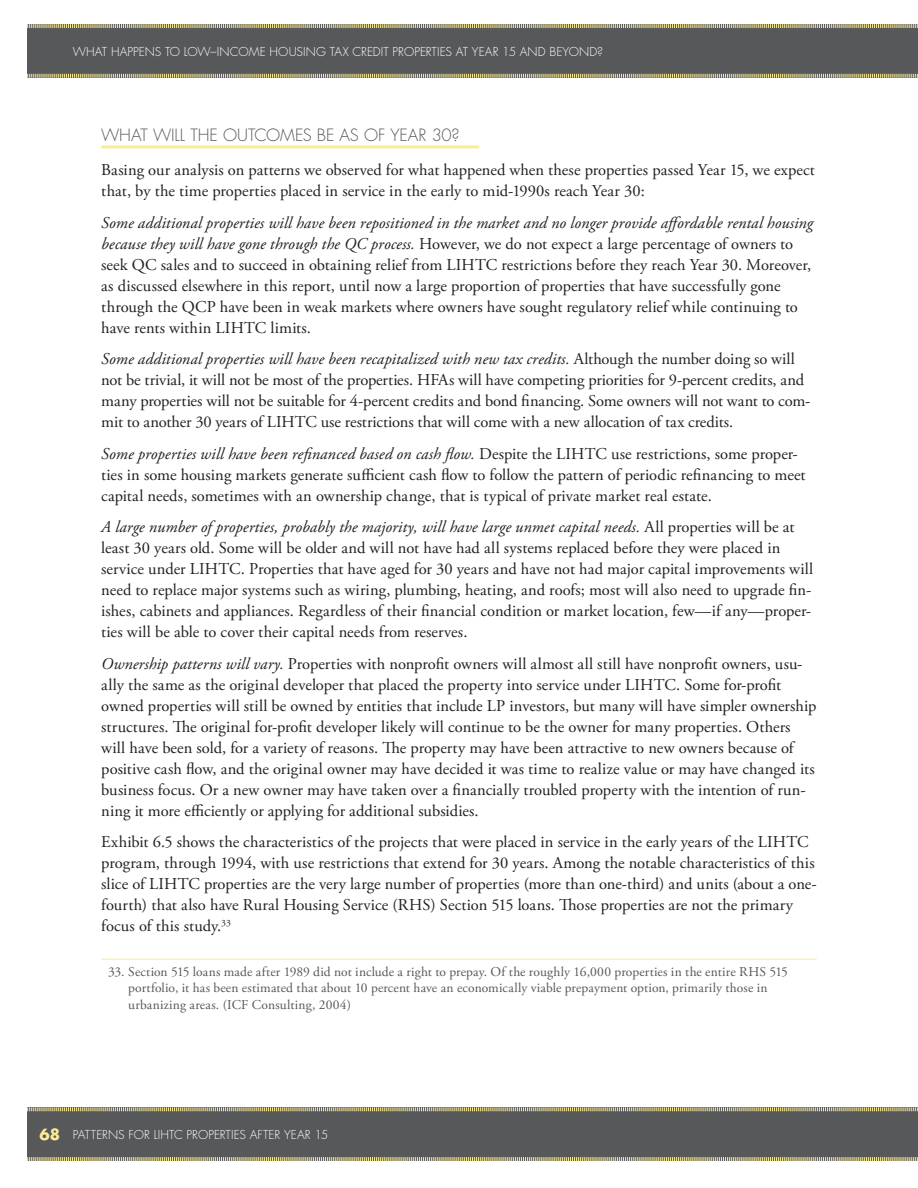
<style>
.page{position:relative;width:918px;height:1188px;background:#fff}
.page>*{position:absolute;margin:0;border:0;box-sizing:border-box;transform-origin:0 0}
.t1{font:16.5px/21px "Adobe Garamond Pro";letter-spacing:.005em;color:#231f20}
.t2{font:300 16.5px "Futura";letter-spacing:-.005em;color:#57585a}
.t3{font:700 15px "Futura";color:#fced93}
.Footnotes{font:13.5px/16.5px "Adobe Garamond Pro";letter-spacing:.01em;color:#57585a}
.t4{font:300 12px "Futura";color:#fff}
.s1{font-style:italic}
</style>
<div class="page">
<div style="left:27px;top:1107px;width:891px;height:54px;background:#57585a"></div>
<svg style="left:27px;top:1107px;width:891px;height:5px"></svg>
<svg style="left:27px;top:1157px;width:891px;height:4px"></svg>
<div style="left:27px;top:24px;width:891px;height:54px;background:#57585a"></div>
<svg style="left:27px;top:24px;width:891px;height:4px"></svg>
<svg style="left:27px;top:73px;width:891px;height:5px"></svg>
<hr style="left:101px;top:145px;width:378px;height:3px;background:#fced93">
<hr style="left:101px;top:959px;width:716px;height:1px;background:#fced93">
<p class="t4" style="left:73px;top:43px;width:532px">WHAT HAPPENS TO LOW–INCOME HOUSING TAX CREDIT PROPERTIES AT YEAR 15 AND BEYOND?</p>
<h3 class="t2" style="left:101px;top:124px;width:360px">WHAT WILL THE OUTCOMES BE AS OF YEAR 30?</h3>
<p class="t1" style="left:101px;top:160px;width:715px">Basing our analysis on patterns we observed for what happened when these properties passed Year 15, we expect that, by the time properties placed in service in the early to mid-1990s reach Year 30:</p>
<p class="t1" style="left:101px;top:213px;width:714px"><span class="s1">Some additional properties will have been repositioned in the market and no longer provide affordable rental housing because they will have gone through the QC process.</span> However, we do not expect a large percentage of owners to seek QC sales and to succeed in obtaining relief from LIHTC restrictions before they reach Year 30. Moreover, as discussed elsewhere in this report, until now a large proportion of properties that have successfully gone through the QCP have been in weak markets where owners have sought regulatory relief while continuing to have rents within LIHTC limits.</p>
<p class="t1" style="left:101px;top:349px;width:711px"><span class="s1">Some additional properties will have been recapitalized with new tax credits.</span> Although the number doing so will not be trivial, it will not be most of the properties. HFAs will have competing priorities for 9-percent credits, and many properties will not be suitable for 4-percent credits and bond financing. Some owners will not want to com&shy;mit to another 30 years of LIHTC use restrictions that will come with a new allocation of tax credits.</p>
<p class="t1" style="left:101px;top:444px;width:706px"><span class="s1">Some properties will have been refinanced based on cash flow.</span> Despite the LIHTC use restrictions, some proper&shy;ties in some housing markets generate sufficient cash flow to follow the pattern of periodic refinancing to meet capital needs, sometimes with an ownership change, that is typical of private market real estate.</p>
<p class="t1" style="left:101px;top:517px;width:714px"><span class="s1">A large number of properties, probably the majority, will have large unmet capital needs.</span> All properties will be at least 30 years old. Some will be older and will not have had all systems replaced before they were placed in service under LIHTC. Properties that have aged for 30 years and have not had major capital improvements will need to replace major systems such as wiring, plumbing, heating, and roofs; most will also need to upgrade fin&shy;ishes, cabinets and appliances. Regardless of their financial condition or market location, few—if any—proper&shy;ties will be able to cover their capital needs from reserves.</p>
<p class="t1" style="left:101px;top:654px;width:717px"><span class="s1">Ownership patterns will vary.</span> Properties with nonprofit owners will almost all still have nonprofit owners, usu&shy;ally the same as the original developer that placed the property into service under LIHTC. Some for-profit owned properties will still be owned by entities that include LP investors, but many will have simpler ownership structures. The original for-profit developer likely will continue to be the owner for many properties. Others will have been sold, for a variety of reasons. The property may have been attractive to new owners because of positive cash flow, and the original owner may have decided it was time to realize value or may have changed its business focus. Or a new owner may have taken over a financially troubled property with the intention of run&shy;ning it more efficiently or applying for additional subsidies.</p>
<p class="t1" style="left:101px;top:832px;width:717px">Exhibit 6.5 shows the characteristics of the projects that were placed in service in the early years of the LIHTC program, through 1994, with use restrictions that extend for 30 years. Among the notable characteristics of this slice of LIHTC properties are the very large number of properties (more than one-third) and units (about a one&shy;fourth) that also have Rural Housing Service (RHS) Section 515 loans. Those properties are not the primary focus of this study.<sup>33</sup></p>
<p class="Footnotes" style="left:128px;top:964px;width:661px;text-indent:-20px">33. Section 515 loans made after 1989 did not include a right to prepay. Of the roughly 16,000 properties in the entire RHS 515 portfolio, it has been estimated that about 10 percent have an economically viable prepayment option, primarily those in urbanizing areas. (ICF Consulting, 2004)</p>
<p class="t3" style="left:40px;top:1124px;width:22px">68</p>
<p class="t4" style="left:73px;top:1127px;width:257px">PATTERNS FOR LIHTC PROPERTIES AFTER YEAR 15</p>
</div>
